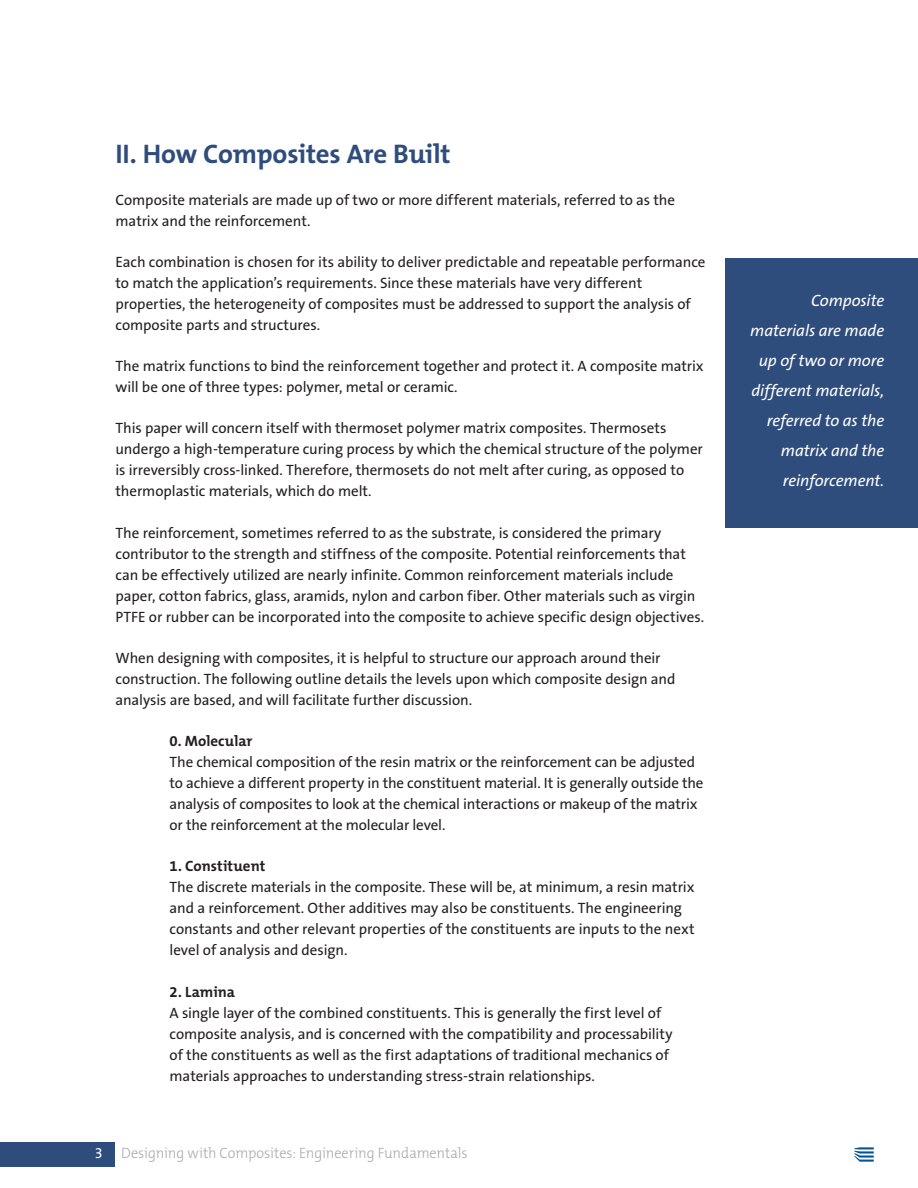
<style>
.page{position:relative;width:918px;height:1188px;background:#fff}
.page>*{position:absolute;margin:0;border:0;box-sizing:border-box;transform-origin:0 0}
.t1{font:700 27px "The Mix B7";letter-spacing:-.005em;color:#2e4c7c}
.t2{font:italic 16.5px/30px "The Sans B5 Plain";letter-spacing:-.01em;color:#fff;text-align:right}
.t3{font:15px/21px "The Sans B5 Plain";letter-spacing:-.005em;color:#231f20}
.t4{font:300 15px "The Mix B3";letter-spacing:-.005em;color:#a8a9ad;scale:.95 1}
.t5{font:700 15px "The Mix B7";color:#231f20}
.s1{font-family:"The Mix B5 Plain";font-weight:400;color:#fff}
</style>
<div class="page">
<svg style="left:854px;top:1147px;width:20px;height:15px"></svg>
<div style="left:0;top:1142px;width:115px;height:24px;background:#2e4c7c"></div>
<div style="left:726px;top:259px;width:192px;height:269px;background:#2e4c7c"></div>
<h1 class="t1" style="left:116px;top:140px;width:337px">II. How Composites Are Built</h1>
<p class="t3" style="left:116px;top:190px;width:561px">Composite materials are made up of two or more different materials, referred to as the matrix and the reinforcement.</p>
<p class="t3" style="left:116px;top:252px;width:591px">Each combination is chosen for its ability to deliver predictable and repeatable performance to match the application’s requirements. Since these materials have very different properties, the heterogeneity of composites must be addressed to support the analysis of composite parts and structures.</p>
<p class="t3" style="left:116px;top:356px;width:590px">The matrix functions to bind the reinforcement together and protect it. A composite matrix will be one of three types: polymer, metal or ceramic.</p>
<p class="t3" style="left:116px;top:418px;width:589px">This paper will concern itself with thermoset polymer matrix composites. Thermosets undergo a high-temperature curing process by which the chemical structure of the polymer is irreversibly cross-linked. Therefore, thermosets do not melt after curing, as opposed to thermoplastic materials, which do melt.</p>
<p class="t3" style="left:116px;top:523px;width:590px">The reinforcement, sometimes referred to as the substrate, is considered the primary contributor to the strength and stiffness of the composite. Potential reinforcements that can be effectively utilized are nearly infinite. Common reinforcement materials include paper, cotton fabrics, glass, aramids, nylon and carbon fiber. Other materials such as virgin PTFE or rubber can be incorporated into the composite to achieve specific design objectives.</p>
<p class="t3" style="left:116px;top:648px;width:561px">When designing with composites, it is helpful to structure our approach around their construction. The following outline details the levels upon which composite design and analysis are based, and will facilitate further discussion.</p>
<p class="t5" style="left:170px;top:733px;width:84px">0. Molecular</p>
<p class="t3" style="left:170px;top:752px;width:536px">The chemical composition of the resin matrix or the reinforcement can be adjusted to achieve a different property in the constituent material. It is generally outside the analysis of composites to look at the chemical interactions or makeup of the matrix or the reinforcement at the molecular level.</p>
<p class="t5" style="left:170px;top:858px;width:97px">1. Constituent</p>
<p class="t3" style="left:170px;top:877px;width:527px">The discrete materials in the composite. These will be, at minimum, a resin matrix and a reinforcement. Other additives may also be constituents. The engineering constants and other relevant properties of the constituents are inputs to the next level of analysis and design.</p>
<p class="t5" style="left:170px;top:984px;width:67px">2. Lamina</p>
<p class="t3" style="left:170px;top:1003px;width:505px">A single layer of the combined constituents. This is generally the first level of composite analysis, and is concerned with the compatibility and processability of the constituents as well as the first adaptations of traditional mechanics of materials approaches to understanding stress-strain relationships.</p>
<p class="t4" style="left:95px;top:1145px;width:394px"><span class="s1">3</span> Designing with Composites: Engineering Fundamentals</p>
<p class="t2" style="left:750px;top:286px;width:135px">Composite materials are made up of two or more different materials, referred to as the matrix and the reinforcement.</p>
</div>
